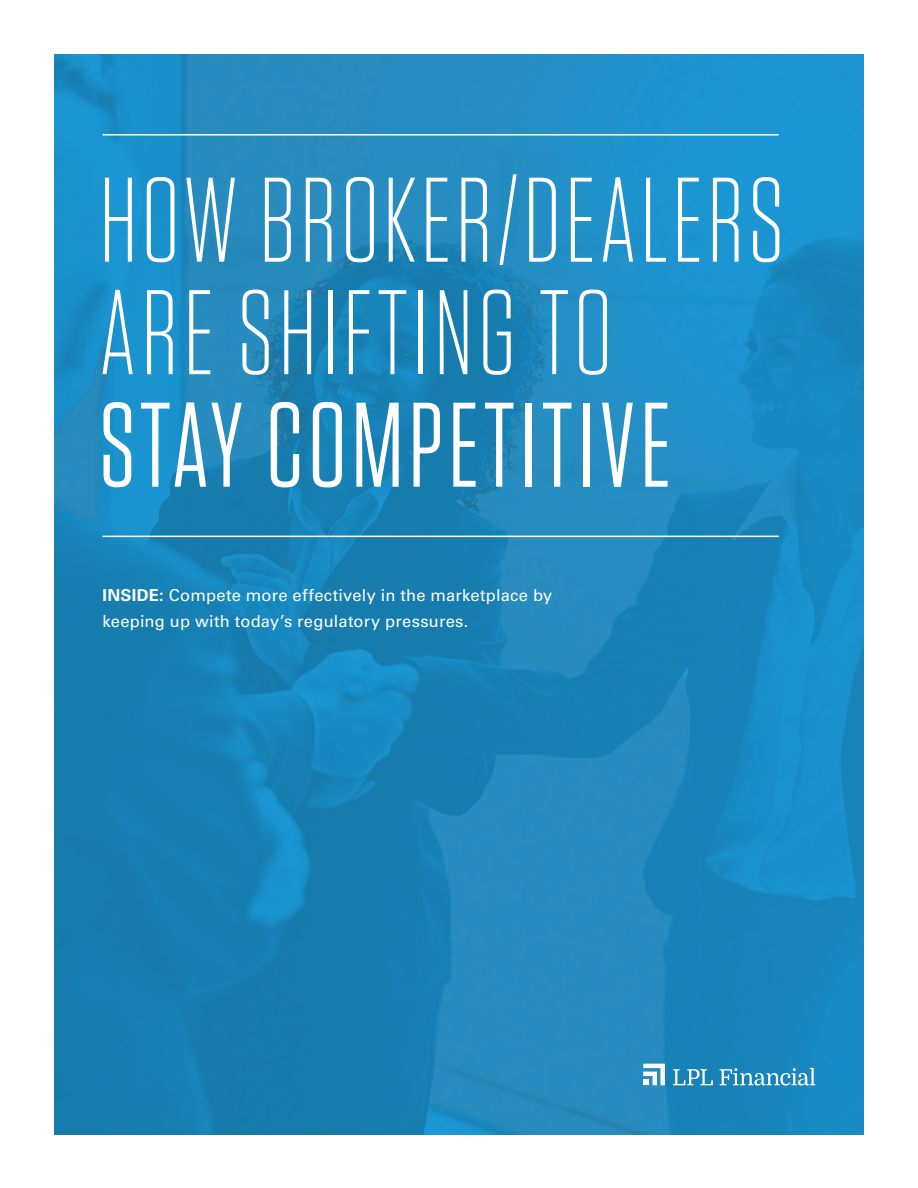
<style>
.page{position:relative;width:918px;height:1188px;background:#fff}
.page>*{position:absolute;margin:0;border:0;box-sizing:border-box;transform-origin:0 0}
.t1{font:300 120px/112.5px "Tungsten Narrow";letter-spacing:.035em;color:#fff}
.t2{font:120px "Tungsten Narrow";letter-spacing:.045em;color:#fff}
.t3{font:16.5px/25.5px "Univers LT Std";letter-spacing:.015em;color:#fff}
.s1{font-weight:700}
</style>
<div class="page">
<img style="left:54px;top:54px;width:810px;height:1080px">
<hr style="left:103px;top:134px;width:676px;height:2px;background:#fff">
<hr style="left:103px;top:536px;width:676px;height:1px;background:#fff">
<svg style="left:643px;top:1064px;width:22px;height:21px"></svg>
<svg style="left:673px;top:1069px;width:40px;height:16px"></svg>
<svg style="left:720px;top:1068px;width:95px;height:18px;background:#59a7ce"></svg>
<p class="t1" style="left:99px;top:167px;width:686px">HOW BROKER/DEALERS<br>ARE SHIFTING TO</p>
<p class="t2" style="left:99px;top:386px;width:573px">STAY COMPETITIVE</p>
<p class="t3" style="left:103px;top:583px;width:451px"><span class="s1">INSIDE:</span> Compete more effectively in the marketplace by keeping up with today’s regulatory pressures.</p>
</div>
